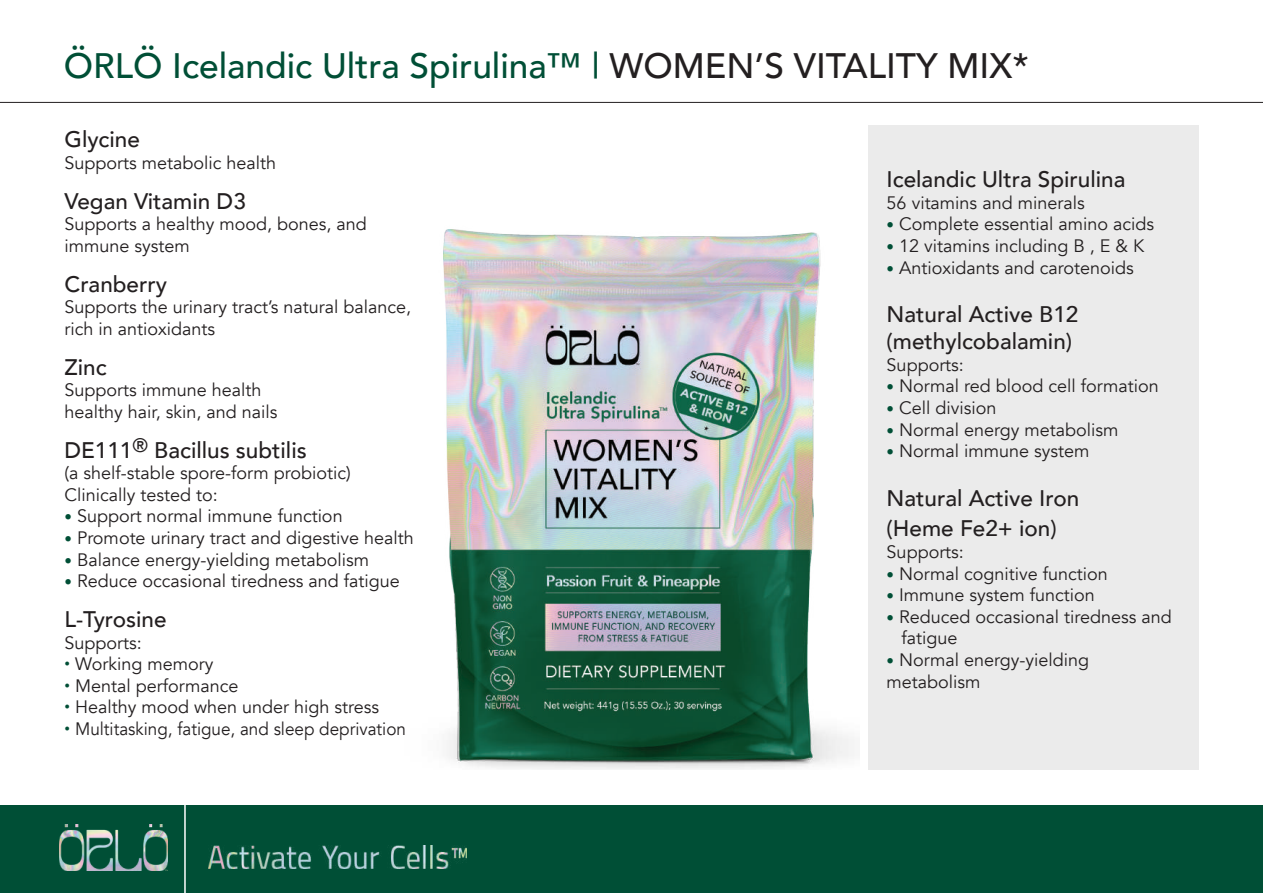
<style>
.page{position:relative;width:1263px;height:893px;background:#fff}
.page>*{position:absolute;margin:0;border:0;box-sizing:border-box;transform-origin:0 0}
.t1{font:500 35.25px "Avenir";color:#004f36}
.t2{font:500 22.5px/27px "Avenir";color:#231f20}
.t3{font:18px/21.6px "Avenir";color:#231f20}
.t4{font:18px "Avenir";color:#231f20;scale:.95 1}
.s1{color:#231f20}
.s2{font-weight:300;font-size:15px;color:#004f36}
.s3{font-family:"Chalet Paris Nineteen Sixty";color:#004f36}
</style>
<div class="page">
<div style="left:867px;top:125px;width:331px;height:645px;background:#ebebeb"></div>
<div style="left:0;top:806px;width:1263px;height:87px;background:#004f36"></div>
<img style="left:60px;top:825px;width:108px;height:45px">
<hr style="left:184px;top:801px;width:2px;height:92px;background:#fff">
<img style="left:208px;top:846px;width:258px;height:22px">
<img style="left:443px;top:229px;width:411px;height:540px">
<hr style="left:0;top:102px;width:1263px;height:1px;background:#231f20">
<h1 class="t1" style="left:64px;top:35px;width:966px">ÖRLÖ Icelandic Ultra Spirulina™ | <span class="s1">WOMEN’S VITALITY MIX*</span></h1>
<p class="t2" style="left:64px;top:125px;width:77px">Glycine</p>
<p class="t3" style="left:64px;top:152px;width:213px">Supports metabolic health</p>
<p class="t2" style="left:64px;top:186px;width:183px">Vegan Vitamin D3</p>
<p class="t3" style="left:64px;top:214px;width:304px">Supports a healthy mood, bones, and immune system</p>
<p class="t2" style="left:64px;top:269px;width:104px">Cranberry</p>
<p class="t3" style="left:64px;top:297px;width:348px">Supports the urinary tract’s natural balance, rich in antioxidants</p>
<p class="t2" style="left:64px;top:352px;width:44px">Zinc</p>
<p class="t3" style="left:64px;top:380px;width:215px">Supports immune health healthy hair, skin, and nails</p>
<p class="t2" style="left:64px;top:435px;width:244px">DE111<sup>®</sup> Bacillus subtilis</p>
<p class="t3" style="left:64px;top:462px;width:288px">(a shelf-stable spore-form probiotic)<br>Clinically tested to:</p>
<p class="t3" style="left:64px;top:506px;width:280px"><span class="s2">•</span> Support normal immune function</p>
<p class="t3" style="left:64px;top:527px;width:351px"><span class="s2">•</span> Promote urinary tract and digestive health</p>
<p class="t3" style="left:64px;top:549px;width:306px"><span class="s2">•</span> Balance energy-yielding metabolism</p>
<p class="t3" style="left:64px;top:570px;width:337px"><span class="s2">•</span> Reduce occasional tiredness and fatigue</p>
<p class="t2" style="left:64px;top:604px;width:104px">L-Tyrosine</p>
<p class="t3" style="left:64px;top:632px;width:79px">Supports:</p>
<p class="t3" style="left:64px;top:653px;width:150px"><span class="s3">•</span> Working memory</p>
<p class="t3" style="left:64px;top:675px;width:175px"><span class="s3">•</span> Mental performance</p>
<p class="t3" style="left:64px;top:697px;width:316px"><span class="s3">•</span> Healthy mood when under high stress</p>
<p class="t4" style="left:64px;top:718px;width:361px"><span class="s3">•</span> Multitasking, fatigue, and sleep deprivation</p>
<p class="t2" style="left:887px;top:165px;width:240px">Icelandic Ultra Spirulina</p>
<p class="t3" style="left:887px;top:192px;width:199px">56 vitamins and minerals</p>
<p class="t3" style="left:887px;top:214px;width:269px"><span class="s2">•</span> Complete essential amino acids</p>
<p class="t3" style="left:887px;top:235px;width:259px"><span class="s2">•</span> 12 vitamins including B , E &amp; K</p>
<p class="t3" style="left:887px;top:257px;width:249px"><span class="s2">•</span> Antioxidants and carotenoids</p>
<p class="t2" style="left:887px;top:300px;width:193px">Natural Active B12 (methylcobalamin)</p>
<p class="t3" style="left:887px;top:354px;width:79px">Supports:</p>
<p class="t3" style="left:887px;top:376px;width:274px"><span class="s2">•</span> Normal red blood cell formation</p>
<p class="t3" style="left:887px;top:397px;width:111px"><span class="s2">•</span> Cell division</p>
<p class="t3" style="left:887px;top:419px;width:233px"><span class="s2">•</span> Normal energy metabolism</p>
<p class="t3" style="left:887px;top:440px;width:204px"><span class="s2">•</span> Normal immune system</p>
<p class="t2" style="left:887px;top:481px;width:194px;line-height:30.6px">Natural Active Iron (Heme Fe2+ ion)</p>
<p class="t3" style="left:887px;top:541px;width:79px">Supports:</p>
<p class="t3" style="left:887px;top:563px;width:223px"><span class="s2">•</span> Normal cognitive function</p>
<p class="t3" style="left:887px;top:584px;width:210px"><span class="s2">•</span> Immune system function</p>
<p class="t3" style="left:902px;top:606px;width:272px;text-indent:-15px"><span class="s2">•</span> Reduced occasional tiredness and fatigue</p>
<p class="t3" style="left:887px;top:649px;width:204px"><span class="s2">•</span> Normal energy-yielding metabolism</p>
</div>
